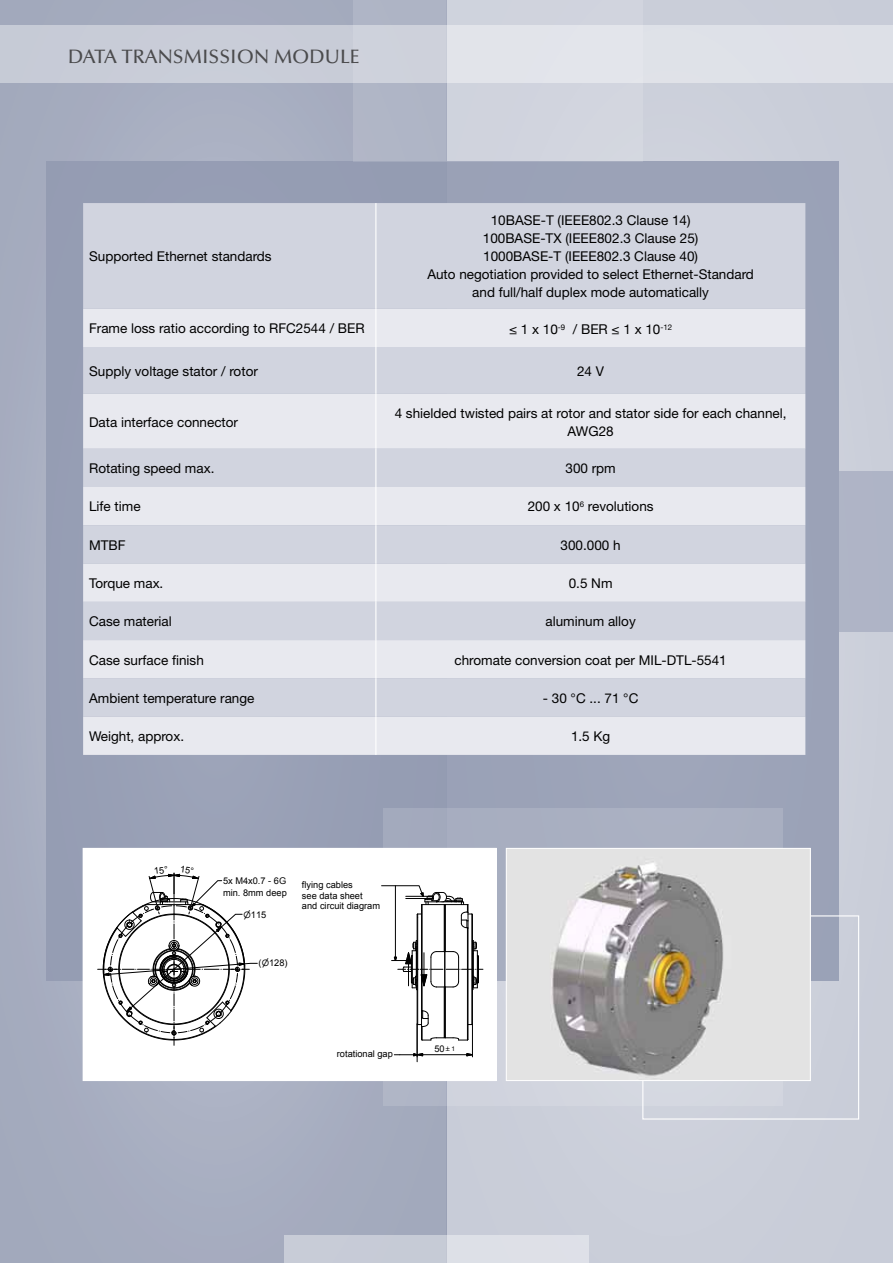
<style>
.page{position:relative;width:893px;height:1263px;background:#fff}
.page>*{position:absolute;margin:0;border:0;box-sizing:border-box;transform-origin:0 0}
.t1{font:500 19.5px "Optima";color:#4b4b4d}
.t2{font:13.5px/18px "Helvetica Neue LT";color:#000;text-align:center}
.t3{font:13.5px "Helvetica Neue";color:#000}
.t4{font:9.3px/10.4px "Arial";color:#000}
.s1{font-family:"AIGDT";font-size:8.7px}
.s2{font-family:"AIGDT";font-size:6px}
.s3{font-size:6.45px}
</style>
<div class="page">
<div style="left:446px;top:0;width:447px;height:1263px;background:#caced9"></div>
<div style="left:0;top:0;width:446px;height:1263px;background:#a6acbf"></div>
<div style="left:839px;top:471px;width:54px;height:160px;background:#aab0c3"></div>
<div style="left:47px;top:162px;width:792px;height:819px;background:#9aa1b7"></div>
<svg style="left:353px;top:0;width:289px;height:162px"></svg>
<div style="left:0;top:26px;width:893px;height:57px;background:linear-gradient(to right,#c4c8d4,#e6e8ed)"></div>
<div style="left:642px;top:915px;width:217px;height:204px;border:1px solid #fff"></div>
<div style="left:83px;top:203px;width:722px;height:106px;background:#d1d4df"></div>
<svg style="left:83px;top:309px;width:722px;height:446px;background:#dddfe7"></svg>
<hr style="left:375px;top:203px;width:1px;height:106px;background:#fff">
<hr style="left:375px;top:309px;width:1px;height:38px;background:#fff">
<hr style="left:375px;top:347px;width:1px;height:47px;background:#fff">
<hr style="left:375px;top:394px;width:1px;height:55px;background:#fff">
<hr style="left:375px;top:449px;width:1px;height:38px;background:#fff">
<hr style="left:375px;top:487px;width:1px;height:38px;background:#fff">
<hr style="left:375px;top:525px;width:1px;height:38px;background:#fff">
<hr style="left:375px;top:563px;width:1px;height:39px;background:#fff">
<hr style="left:375px;top:602px;width:1px;height:38px;background:#fff">
<hr style="left:375px;top:640px;width:1px;height:38px;background:#fff">
<hr style="left:375px;top:678px;width:1px;height:39px;background:#fff">
<hr style="left:375px;top:717px;width:1px;height:38px;background:#fff">
<svg style="left:383px;top:808px;width:400px;height:298px;fill:#aab1c2"></svg>
<div style="left:285px;top:1235px;width:304px;height:28px;background:linear-gradient(to right,#c1c6d2,#e2e4eb)"></div>
<img style="left:508px;top:850px;width:301px;height:229px">
<div style="left:506px;top:848px;width:305px;height:233px;border:1px solid #fff"></div>
<div style="left:83px;top:848px;width:413px;height:232px;background:#fff"></div>
<hr style="left:445px;top:904px;width:1px;height:47px;background:#000">
<hr style="left:445px;top:987px;width:1px;height:51px;background:#000">
<hr style="left:467px;top:928px;width:1px;height:112px;background:#000">
<hr style="left:468px;top:928px;width:1px;height:111px;background:#000">
<hr style="left:472px;top:914px;width:1px;height:110px;background:#000">
<hr style="left:444px;top:987px;width:1px;height:51px;background:#000">
<hr style="left:444px;top:904px;width:1px;height:47px;background:#000">
<hr style="left:422px;top:904px;width:1px;height:107px;background:#000">
<hr style="left:421px;top:904px;width:1px;height:106px;background:#000">
<hr style="left:417px;top:917px;width:1px;height:107px;background:#000">
<svg style="left:416px;top:1010px;width:56px;height:31px"></svg>
<hr style="left:395px;top:886px;width:1px;height:71px;background:#000">
<svg style="left:381px;top:885px;width:92px;height:43px"></svg>
<svg style="left:466px;top:1053px;width:6px;height:3px"></svg>
<hr style="left:423px;top:1054px;width:44px;height:1px;background:#000">
<hr style="left:472px;top:1024px;width:1px;height:33px;background:#000">
<svg style="left:392px;top:939px;width:91px;height:53px"></svg>
<hr style="left:417px;top:1024px;width:1px;height:38px;background:#000">
<svg style="left:394px;top:1053px;width:29px;height:4px"></svg>
<div style="left:83px;top:848px;width:414px;height:233px;border:1px solid #fff"></div>
<svg style="left:98px;top:872px;width:160px;height:173px"></svg>
<h1 class="t1" style="left:68px;top:45px;width:290px">DATA TRANSMISS ION MODULE</h1>
<p class="t2" style="left:89px;top:247px;width:184px">Supported Ethernet standards</p>
<p class="t2" style="left:427px;top:211px;width:328px">10BASE-T (IEEE802.3 Clause 14)<br>100BASE-TX (IEEE802.3 Clause 25)<br>1000BASE-T (IEEE802.3 Clause 40)<br>Auto negotiation provided to select Ethernet-Standard and full/half duplex mode automatically</p>
<p class="t2" style="left:89px;top:319px;width:277px">Frame loss ratio according to RFC2544 / BER</p>
<p class="t3" style="left:509px;top:318px;width:165px">≤ 1 x 10<sup>-9</sup> / BER ≤ 1 x 10<sup>-12</sup></p>
<p class="t2" style="left:89px;top:362px;width:170px">Supply voltage stator / rotor</p>
<p class="t2" style="left:577px;top:362px;width:29px">24 V</p>
<p class="t2" style="left:89px;top:413px;width:151px">Data interface connector</p>
<p class="t2" style="left:395px;top:404px;width:393px">4 shielded twisted pairs at rotor and stator side for each channel,<br>AWG28</p>
<p class="t2" style="left:89px;top:459px;width:127px">Rotating speed max.</p>
<p class="t2" style="left:565px;top:459px;width:52px">300 rpm</p>
<p class="t2" style="left:89px;top:497px;width:53px">Life time</p>
<p class="t2" style="left:528px;top:497px;width:127px">200 x 10<sup>6</sup> revolutions</p>
<p class="t2" style="left:89px;top:536px;width:38px">MTBF</p>
<p class="t2" style="left:561px;top:536px;width:62px">300.000 h</p>
<p class="t2" style="left:89px;top:574px;width:76px">Torque max.</p>
<p class="t2" style="left:569px;top:574px;width:45px">0.5 Nm</p>
<p class="t2" style="left:89px;top:612px;width:84px">Case material</p>
<p class="t2" style="left:545px;top:612px;width:92px">aluminum alloy</p>
<p class="t2" style="left:89px;top:650px;width:116px">Case surface finish</p>
<p class="t2" style="left:454px;top:650px;width:274px">chromate conversion coat per MIL-DTL-5541</p>
<p class="t2" style="left:89px;top:689px;width:167px">Ambient temperature range</p>
<p class="t2" style="left:543px;top:689px;width:97px">- 30 °C ... 71 °C</p>
<p class="t2" style="left:89px;top:727px;width:96px">Weight, approx.</p>
<p class="t2" style="left:571px;top:727px;width:41px">1.5 Kg</p>
<p class="t4" style="left:223px;top:875px;width:65px;line-height:11.7px">5x M4x0.7 - 6G min. 8mm deep</p>
<p class="t4" style="left:244px;top:909px;width:24px"><span class="s1">n</span>115</p>
<p class="t4" style="left:259px;top:958px;width:31px">(<span class="s1">n</span>128)</p>
<p class="t4" style="left:302px;top:880px;width:80px">flying cables<br>see data sheet and circuit diagram</p>
<p class="t4" style="left:337px;top:1049px;width:58px">rotational gap</p>
<p class="t4" style="left:434px;top:1043px;width:22px">50 <span class="s2">`</span><span class="s3">1</span></p>
</div>
